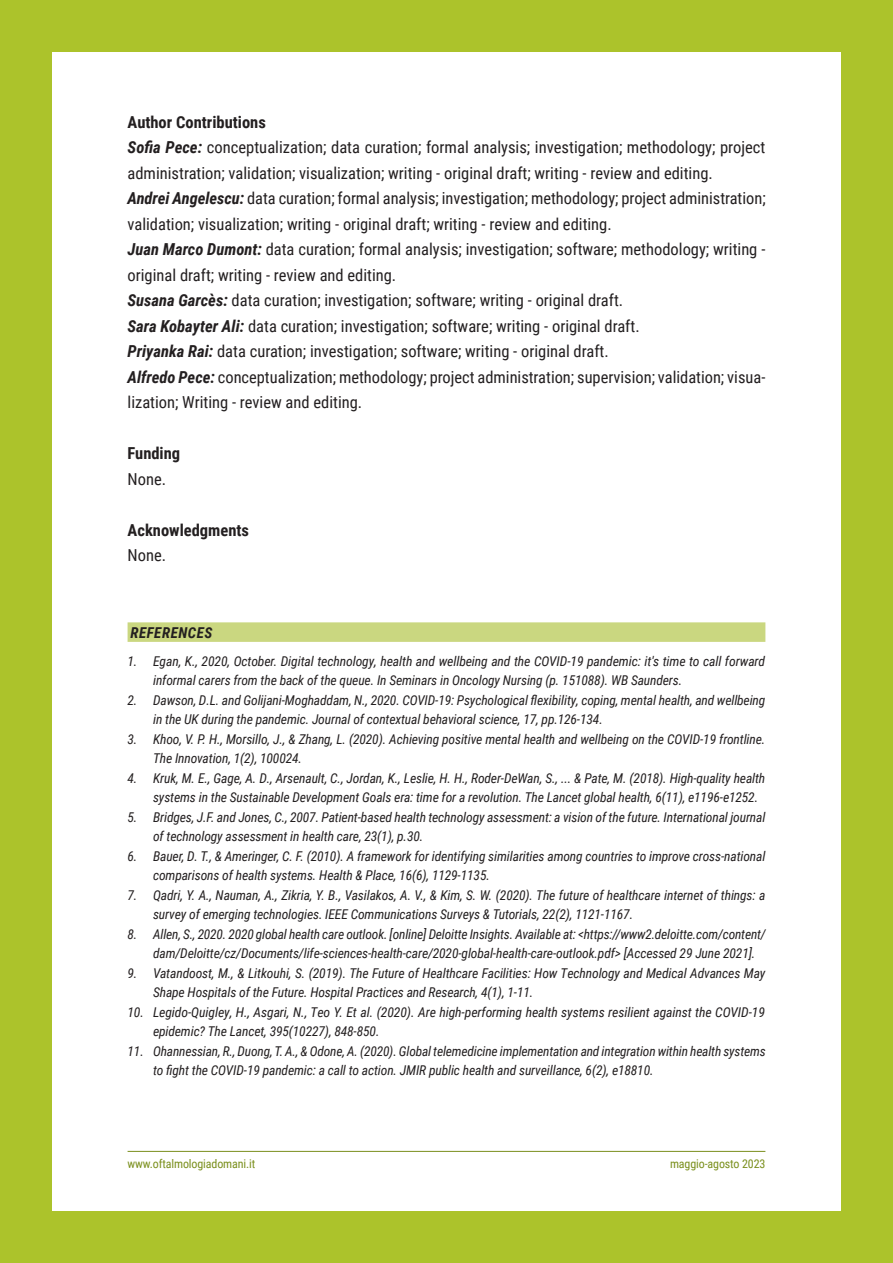
<style>
.page{position:relative;width:893px;height:1263px;background:#fff}
.page>*{position:absolute;margin:0;border:0;box-sizing:border-box;transform-origin:0 0}
.t1{font:16.5px/25.5px "Roboto Condensed";color:#231f20}
.t2{font:700 16.5px "Roboto Condensed";color:#231f20}
.t3{font:italic 700 15px "Roboto Condensed";letter-spacing:.035em;color:#231f20}
.t4{font:italic 13.5px/19.5px "Roboto Condensed";letter-spacing:-.01em;color:#231f20}
.t5{font:12px "Roboto Condensed";letter-spacing:-.01em;color:#7a8f1c}
.s1{font-weight:700}
.s2{font-weight:700;font-style:italic}
</style>
<div class="page">
<hr style="left:128px;top:1151px;width:637px;height:1px;background:#7a8f1c">
<div style="left:0;top:0;width:893px;height:51px;background:#acc32b"></div>
<div style="left:0;top:0;width:51px;height:1263px;background:#acc32b"></div>
<div style="left:842px;top:0;width:51px;height:1263px;background:#acc32b"></div>
<div style="left:0;top:1212px;width:893px;height:51px;background:#acc32b"></div>
<div style="left:128px;top:622px;width:637px;height:20px;background:#cad780"></div>
<p class="t1" style="left:128px;top:108px;width:640px"><span class="s1">Author Contributions<br></span><span class="s2">Sofia Pece:</span> conceptualization; data curation; formal analysis; investigation; methodology; project administration; validation; visualization; writing - original draft; writing - review and editing.<br><span class="s2">Andrei Angelescu:</span> data curation; formal analysis; investigation; methodology; project administration; validation; visualization; writing - original draft; writing - review and editing.<br><span class="s2">Juan Marco Dumont:</span> data curation; formal analysis; investigation; software; methodology; writing - original draft; writing - review and editing.<br><span class="s2">Susana Garcès:</span> data curation; investigation; software; writing - original draft.<br><span class="s2">Sara Kobayter Ali:</span> data curation; investigation; software; writing - original draft.<br><span class="s2">Priyanka Rai:</span> data curation; investigation; software; writing - original draft.<br><span class="s2">Alfredo Pece:</span> conceptualization; methodology; project administration; supervision; validation; visua&shy;lization; Writing - review and editing.</p>
<p class="t2" style="left:128px;top:442px;width:54px">Funding</p>
<p class="t1" style="left:128px;top:465px;width:40px">None.</p>
<p class="t2" style="left:128px;top:518px;width:123px">Acknowledgments</p>
<p class="t1" style="left:128px;top:542px;width:40px">None.</p>
<p class="t3" style="left:130px;top:622px;width:84px">REFERENCES</p>
<p class="t4" style="left:153px;top:651px;width:614px;text-indent:-26px">1. Egan, K., 2020, October. Digital technology, health and wellbeing and the COVID-19 pandemic: it's time to call forward informal carers from the back of the queue. In Seminars in Oncology Nursing (p. 151088). WB Saunders.</p>
<p class="t4" style="left:153px;top:689px;width:614px;text-indent:-26px">2. Dawson, D.L. and Golijani-Moghaddam, N., 2020. COVID-19: Psychological flexibility, coping, mental health, and wellbeing in the UK during the pandemic. Journal of contextual behavioral science, 17, pp.126-134.</p>
<p class="t4" style="left:153px;top:728px;width:614px;text-indent:-26px">3. Khoo, V. P. H., Morsillo, J., &amp; Zhang, L. (2020). Achieving positive mental health and wellbeing on the COVID-19 frontline.<br>The Innovation, 1(2), 100024.</p>
<p class="t4" style="left:153px;top:767px;width:614px;text-indent:-26px">4. Kruk, M. E., Gage, A. D., Arsenault, C., Jordan, K., Leslie, H. H., Roder-DeWan, S., ... &amp; Pate, M. (2018). High-quality health systems in the Sustainable Development Goals era: time for a revolution. The Lancet global health, 6(11), e1196-e1252.</p>
<p class="t4" style="left:153px;top:806px;width:614px;text-indent:-26px">5. Bridges, J.F. and Jones, C., 2007. Patient-based health technology assessment: a vision of the future. International journal of technology assessment in health care, 23(1), p.30.</p>
<p class="t4" style="left:153px;top:845px;width:614px;text-indent:-26px">6. Bauer, D. T., &amp; Ameringer, C. F. (2010). A framework for identifying similarities among countries to improve cross-national comparisons of health systems. Health &amp; Place, 16(6), 1129-1135.</p>
<p class="t4" style="left:153px;top:885px;width:614px;text-indent:-26px">7. Qadri, Y. A., Nauman, A., Zikria, Y. B., Vasilakos, A. V., &amp; Kim, S. W. (2020). The future of healthcare internet of things: a survey of emerging technologies. IEEE Communications Surveys &amp; Tutorials, 22(2), 1121-1167.</p>
<p class="t4" style="left:153px;top:924px;width:614px;text-indent:-26px">8. Allen, S., 2020. 2020 global health care outlook. [online] Deloitte Insights. Available at: &lt;https://www2.deloitte.com/content/ dam/Deloitte/cz/Documents/life-sciences-health-care/2020-global-health-care-outlook.pdf&gt; [Accessed 29 June 2021].</p>
<p class="t4" style="left:153px;top:963px;width:614px;text-indent:-26px">9. Vatandoost, M., &amp; Litkouhi, S. (2019). The Future of Healthcare Facilities: How Technology and Medical Advances May<br>Shape Hospitals of the Future. Hospital Practices and Research, 4(1), 1-11.</p>
<p class="t4" style="left:153px;top:1002px;width:613px;text-indent:-26px">10. Legido-Quigley, H., Asgari, N., Teo Y. Et al. (2020). Are high-performing health systems resilient against the COVID-19 epidemic? The Lancet, 395(10227), 848-850.</p>
<p class="t4" style="left:153px;top:1041px;width:614px;text-indent:-26px">11. Ohannessian, R., Duong, T. A., &amp; Odone, A. (2020). Global telemedicine implementation and integration within health systems to fight the COVID-19 pandemic: a call to action. JMIR public health and surveillance, 6(2), e18810.</p>
<p class="t5" style="left:128px;top:1156px;width:129px">www.oftalmologiadomani.it</p>
<p class="t5" style="left:670px;top:1156px;width:97px">maggio-agosto 2023</p>
</div>
